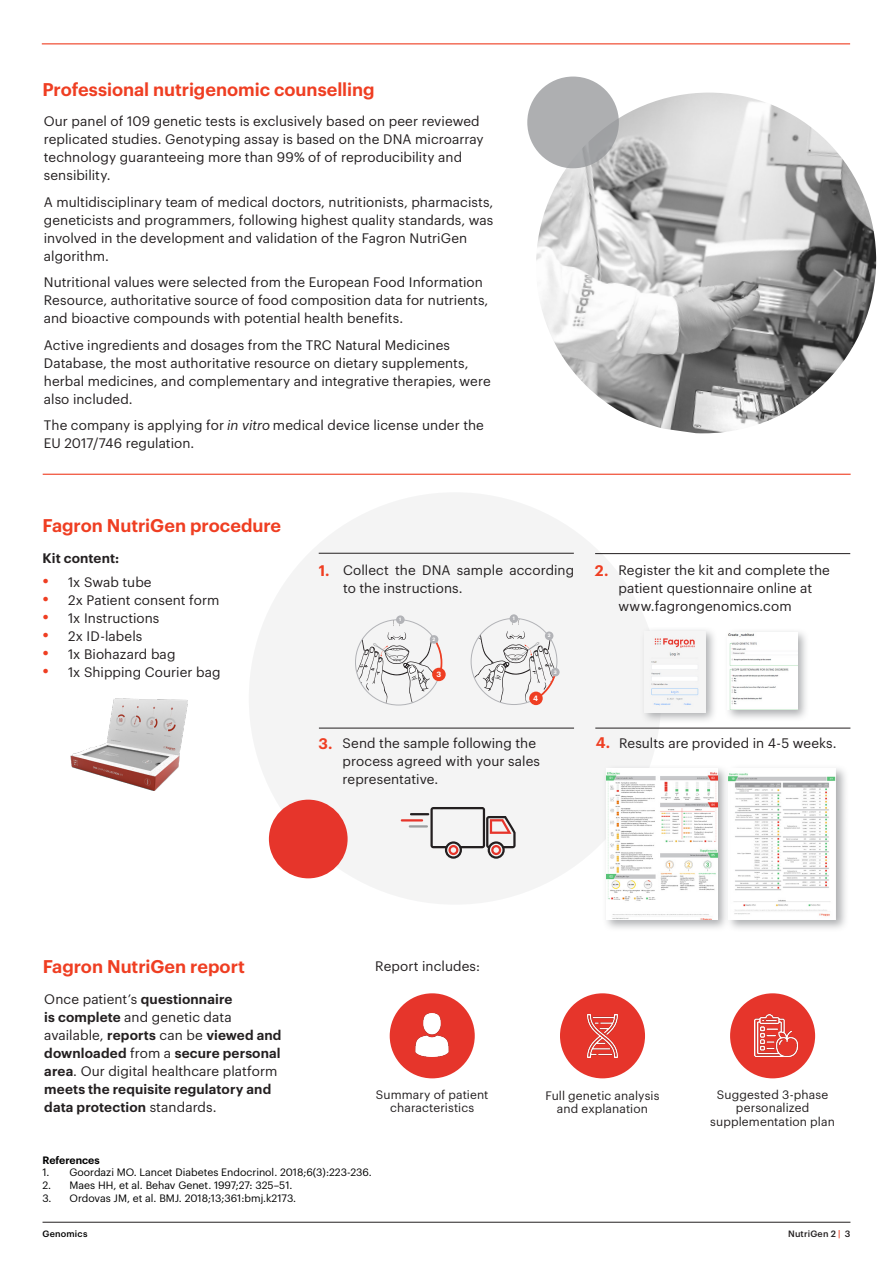
<style>
.page{position:relative;width:893px;height:1263px;background:#fff}
.page>*{position:absolute;margin:0;border:0;box-sizing:border-box;transform-origin:0 0}
.Section_Title{font:600 18px "Graphik";color:#ef3e22}
.Text{font:600 15px "Graphik";color:#ef3e22}
.Text-2{font:13.5px/18px "Graphik";letter-spacing:.005em;color:#231f20}
.Text-3{font:600 13.5px/18px "Graphik";letter-spacing:.01em;color:#231f20}
.Bullet-point{font:12px/13.5px "Graphik";letter-spacing:.01em;color:#231f20;text-align:center}
.t1{font:10.5px "Graphik";color:#000001}
.t2{font:600 10.5px "Graphik";color:#000001}
.Text-4{font:500 9px "Graphik";letter-spacing:.02em;color:#231f20}
.Text-5{font:500 9px "Graphik";letter-spacing:.02em;color:#000001}
.t3{font:600 7.5px "Graphik";color:#fff}
.t4{font:600 4.8px "Graphik";color:#fff}
.s1{font-style:italic}
.s2{font-size:19.5px;color:#ef3e22}
.s3{font-weight:400}
.s4{color:#ef3e22}
</style>
<div class="page">
<hr style="left:43px;top:474px;width:808px;height:1px;background:#ef3e22">
<hr style="left:43px;top:1222px;width:807px;height:1px;background:#231f20">
<hr style="left:42px;top:43px;width:808px;height:1px;background:#ef3e22">
<div style="left:390px;top:993px;width:85px;height:85px;background:#e6352b;border-radius:50%"></div>
<img style="left:415px;top:1013px;width:34px;height:43px">
<div style="left:560px;top:993px;width:85px;height:85px;background:#e6352b;border-radius:50%"></div>
<img style="left:587px;top:1014px;width:31px;height:43px">
<div style="left:730px;top:993px;width:85px;height:85px;background:#e6352b;border-radius:50%"></div>
<img style="left:754px;top:1014px;width:43px;height:42px">
<svg style="left:249px;top:493px;width:412px;height:411px;fill:#f4f4f4"></svg>
<hr style="left:595px;top:553px;width:255px;height:1px;background:#231f20">
<hr style="left:319px;top:728px;width:255px;height:1px;background:#231f20">
<hr style="left:595px;top:728px;width:255px;height:1px;background:#231f20">
<hr style="left:319px;top:553px;width:255px;height:1px;background:#231f20">
<div style="left:269px;top:800px;width:79px;height:78px;background:#e6352b;border-radius:50%"></div>
<div style="left:603px;top:764px;width:127px;height:168px;background:#939598;opacity:.75"></div>
<img style="left:607px;top:768px;width:111px;height:152px">
<div style="left:725px;top:764px;width:124px;height:168px;background:#939598;opacity:.75"></div>
<img style="left:729px;top:768px;width:107px;height:152px">
<hr style="left:401px;top:819px;width:22px;height:2px;background:#e6352b">
<svg style="left:409px;top:807px;width:107px;height:52px"></svg>
<div style="left:640px;top:627px;width:170px;height:97px;background:#939598;opacity:.75"></div>
<img style="left:644px;top:631px;width:62px;height:81px">
<img style="left:728px;top:632px;width:69px;height:78px">
<img style="left:527px;top:93px;width:350px;height:341px">
<div style="left:527px;top:77px;width:92px;height:91px;background:linear-gradient(to right,#b1b2b4,#a8a9ab);border-radius:50%"></div>
<img style="left:71px;top:699px;width:116px;height:92px">
<div style="left:396px;top:615px;width:9px;height:9px;background:#b2b3b7;border-radius:50%"></div>
<div style="left:432px;top:668px;width:14px;height:13px;background:#ef3e22;border-radius:50%"></div>
<svg style="left:355px;top:620px;width:87px;height:85px"></svg>
<svg style="left:471px;top:618px;width:86px;height:86px"></svg>
<div style="left:510px;top:614px;width:8px;height:9px;background:#b2b3b7;border-radius:50%"></div>
<div style="left:545px;top:631px;width:8px;height:9px;background:#b2b3b7;border-radius:50%"></div>
<div style="left:551px;top:668px;width:9px;height:8px;background:#b2b3b7;border-radius:50%"></div>
<div style="left:529px;top:691px;width:14px;height:14px;background:#ef3e22;border-radius:50%"></div>
<p class="Section_Title" style="left:43px;top:76px;width:334px">Professional nutrigenomic counselling</p>
<p class="Text-2" style="left:44px;top:111px;width:441px">Our panel of 109 genetic tests is exclusively based on peer reviewed replicated studies. Genotyping assay is based on the DNA microarray technology guaranteeing more than 99% of of reproducibility and sensibility.</p>
<p class="Text-2" style="left:44px;top:192px;width:451px">A multidisciplinary team of medical doctors, nutritionists, pharmacists, geneticists and programmers, following highest quality standards, was involved in the development and validation of the Fagron NutriGen algorithm.</p>
<p class="Text-2" style="left:44px;top:272px;width:446px">Nutritional values were selected from the European Food Information<br>Resource, authoritative source of food composition data for nutrients, and bioactive compounds with potential health benefits.</p>
<p class="Text-2" style="left:44px;top:335px;width:448px">Active ingredients and dosages from the TRC Natural Medicines Database, the most authoritative resource on dietary supplements, herbal medicines, and complementary and integrative therapies, were also included.</p>
<p class="Text-2" style="left:44px;top:415px;width:442px">The company is applying for <span class="s1">in vitro</span> medical device license under the<br>EU 2017/746 regulation.</p>
<p class="Section_Title" style="left:43px;top:511px;width:240px">Fagron NutriGen procedure</p>
<p class="Text-3" style="left:43px;top:548px;width:78px">Kit content:</p>
<p class="Text-2" style="left:43px;top:572px;width:111px"><span class="s2">•</span> 1x Swab tube</p>
<p class="Text-2" style="left:43px;top:590px;width:178px"><span class="s2">•</span> 2x Patient consent form</p>
<p class="Text-2" style="left:43px;top:608px;width:118px"><span class="s2">•</span> 1x Instructions</p>
<p class="Text-2" style="left:43px;top:626px;width:101px"><span class="s2">•</span> 2x ID-labels</p>
<p class="Text-2" style="left:43px;top:644px;width:134px"><span class="s2">•</span> 1x Biohazard bag</p>
<p class="Text-2" style="left:43px;top:662px;width:180px"><span class="s2">•</span> 1x Shipping Courier bag</p>
<p class="Text" style="left:319px;top:559px;width:12px">1.</p>
<p class="Text-2" style="left:343px;top:560px;width:233px">Collect the DNA sample according to the instructions.</p>
<p class="t4" style="left:399px;top:616px;width:4px">1</p>
<p class="t4" style="left:433px;top:635px;width:4px">2</p>
<p class="t3" style="left:437px;top:669px;width:6px">3</p>
<p class="t4" style="left:513px;top:615px;width:4px">1</p>
<p class="t4" style="left:548px;top:632px;width:4px">2</p>
<p class="t3" style="left:533px;top:692px;width:6px">4</p>
<p class="t4" style="left:554px;top:668px;width:5px">3</p>
<p class="Text" style="left:318px;top:732px;width:16px">3.</p>
<p class="Text-2" style="left:343px;top:733px;width:199px">Send the sample following the process agreed with your sales representative.</p>
<p class="Text" style="left:595px;top:559px;width:15px">2.</p>
<p class="Text-2" style="left:618px;top:560px;width:213px">Register the kit and complete the patient questionnaire online at www.fagrongenomics.com</p>
<p class="Text" style="left:596px;top:731px;width:16px">4.</p>
<p class="Text-2" style="left:619px;top:733px;width:219px">Results are provided in 4-5 weeks.</p>
<p class="Section_Title" style="left:43px;top:953px;width:204px">Fagron NutriGen report</p>
<p class="Text-3" style="left:44px;top:989px;width:239px"><span class="s3">Once patient’s</span> questionnaire<br>is complete <span class="s3">and genetic data available,</span> reports <span class="s3">can be</span> viewed and downloaded <span class="s3">from a</span> secure personal area<span class="s3">. Our digital healthcare platform </span>meets the requisite regulatory and data protection <span class="s3">standards.</span></p>
<p class="Text-2" style="left:375px;top:956px;width:106px">Report includes:</p>
<p class="Bullet-point" style="left:376px;top:1087px;width:114px">Summary of patient characteristics</p>
<p class="Bullet-point" style="left:545px;top:1088px;width:115px">Full genetic analysis and explanation</p>
<p class="Bullet-point" style="left:710px;top:1087px;width:126px">Suggested 3-phase personalized supplementation plan</p>
<p class="t2" style="left:43px;top:1152px;width:59px">References</p>
<p class="t1" style="left:43px;top:1165px;width:331px">1. Goordazi MO. Lancet Diabetes Endocrinol. 2018;6(3):223-236.</p>
<p class="t1" style="left:43px;top:1177px;width:251px">2. Maes HH, et al. Behav Genet. 1997;27: 325–51.</p>
<p class="t1" style="left:43px;top:1190px;width:255px">3. Ordovas JM, et al. BMJ. 2018;13;361:bmj.k2173.</p>
<p class="Text-5" style="left:43px;top:1227px;width:46px">Genomics</p>
<p class="Text-4" style="left:788px;top:1227px;width:64px">NutriGen 2 <span class="s4">|</span> 3</p>
</div>
